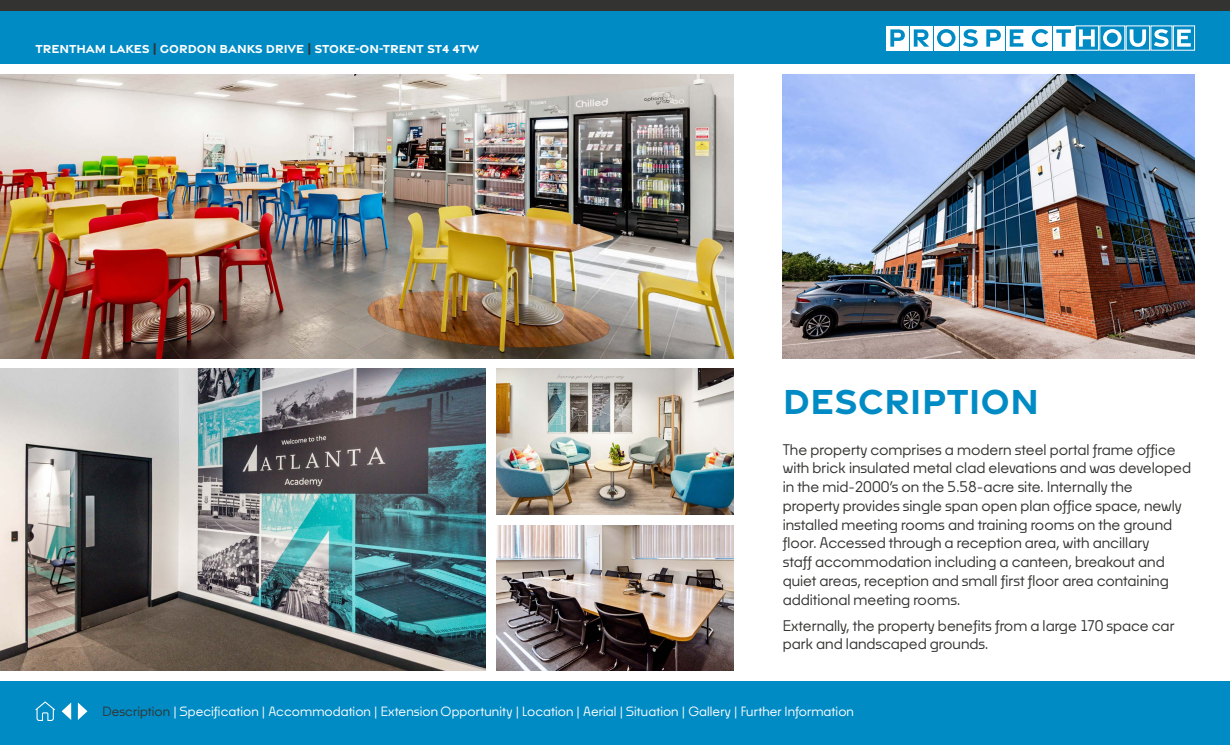
<style>
.page{position:relative;width:1230px;height:745px;background:#fff}
.page>*{position:absolute;margin:0;border:0;box-sizing:border-box;transform-origin:0 0}
.t1{font:700 37.5px "Gravesend Sans";color:#008bc5}
.t2{font:500 14.38px/18.8px "Noka";color:#333332}
.t3{font:500 12.5px "Noka";letter-spacing:.005em;color:#fff}
.t4{font:700 12.5px "Gravesend Sans";color:#fff}
.s1{color:#333332}
</style>
<div class="page">
<img style="left:0;top:369px;width:485px;height:301px">
<img style="left:496px;top:369px;width:237px;height:145px">
<img style="left:496px;top:525px;width:237px;height:145px">
<div style="left:0;top:680px;width:1230px;height:64px;background:#008bc5"></div>
<svg style="left:78px;top:702px;width:9px;height:17px"></svg>
<svg style="left:62px;top:702px;width:9px;height:17px"></svg>
<svg style="left:35px;top:701px;width:20px;height:19px"></svg>
<img style="left:782px;top:74px;width:412px;height:284px">
<div style="left:0;top:11px;width:1230px;height:53px;background:#008bc5"></div>
<div style="left:886px;top:26px;width:22px;height:24px;background:#fff"></div>
<svg style="left:890px;top:26px;width:304px;height:24px"></svg>
<div style="left:0;top:0;width:1230px;height:11px;background:#333332"></div>
<img style="left:0;top:74px;width:733px;height:284px">
<p class="t4" style="left:35px;top:41px;width:445px">TRENTHAM LAKES <span class="s1">|</span> GORDON BANKS DRIVE <span class="s1">|</span> STOKE-ON-TRENT ST4 4TW</p>
<h1 class="t1" style="left:782px;top:377px;width:258px">DESCRIPTION</h1>
<p class="t2" style="left:782px;top:439px;width:410px">The property comprises a modern steel portal frame office with brick insulated metal clad elevations and was developed in the mid-2000’s on the 5.58-acre site. Internally the property provides single span open plan office space, newly installed meeting rooms and training rooms on the ground floor. Accessed through a reception area, with ancillary<br>staff accommodation including a canteen, breakout and quiet areas, reception and small first floor area containing additional meeting rooms.</p>
<p class="t2" style="left:782px;top:615px;width:393px">Externally, the property benefits from a large 170 space car park and landscaped grounds.</p>
<p class="t3" style="left:102px;top:702px;width:753px"><span class="s1">Description</span> | Specification | Accommodation | Extension Opportunity | Location | Aerial | Situation | Gallery | Further Information</p>
</div>
